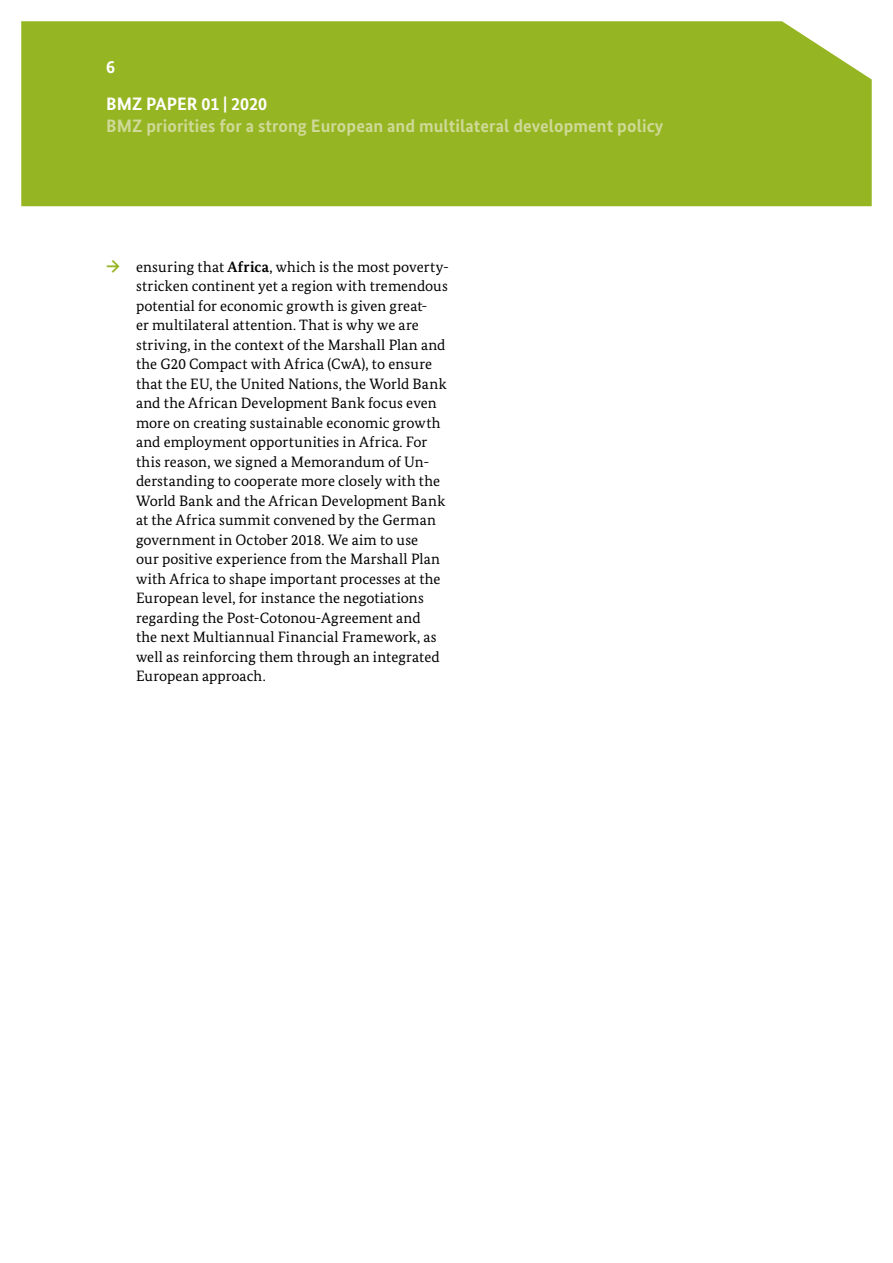
<style>
.page{position:relative;width:893px;height:1263px;background:#fff}
.page>*{position:absolute;margin:0;border:0;box-sizing:border-box;transform-origin:0 0}
.t1{font:700 18px "Bundes Sans";letter-spacing:.005em;color:#cfd998}
.t2{font:700 18px/36.5px "Bundes Sans";color:#fff}
.t3{font:15px/19.5px "Bundes Serif";letter-spacing:.005em;color:#000}
.s1{font-family:"Bundes Sans";font-weight:700;font-size:18px;color:#96b522}
.s2{font-weight:700}
</style>
<div class="page">
<div style="left:21px;top:21px;width:851px;height:185px;background:#96b522"></div>
<p class="t2" style="left:106px;top:49px;width:162px">6<br>BMZ PAPER 01 | 2020</p>
<p class="t1" style="left:106px;top:114px;width:558px">BMZ priorities for a strong European and multilateral development policy</p>
<p class="t3" style="left:136px;top:256px;width:315px;text-indent:-30px"><span class="s1">→</span> ensuring that <span class="s2">Africa</span>, which is the most poverty&shy;stricken continent yet a region with tremendous potential for economic growth is given great-<br>er multilateral attention. That is why we are striving, in the context of the Marshall Plan and the G20 Compact with Africa (CwA), to ensure that the EU, the United Nations, the World Bank and the African Development Bank focus even more on creating sustainable economic growth and employment opportunities in Africa. For this reason, we signed a Memorandum of Un&shy;derstanding to cooperate more closely with the World Bank and the African Development Bank at the Africa summit convened by the German government in October 2018. We aim to use<br>our positive experience from the Marshall Plan with Africa to shape important processes at the European level, for instance the negotiations regarding the Post-Cotonou-Agreement and<br>the next Multiannual Financial Framework, as well as reinforcing them through an integrated European approach.</p>
</div>
